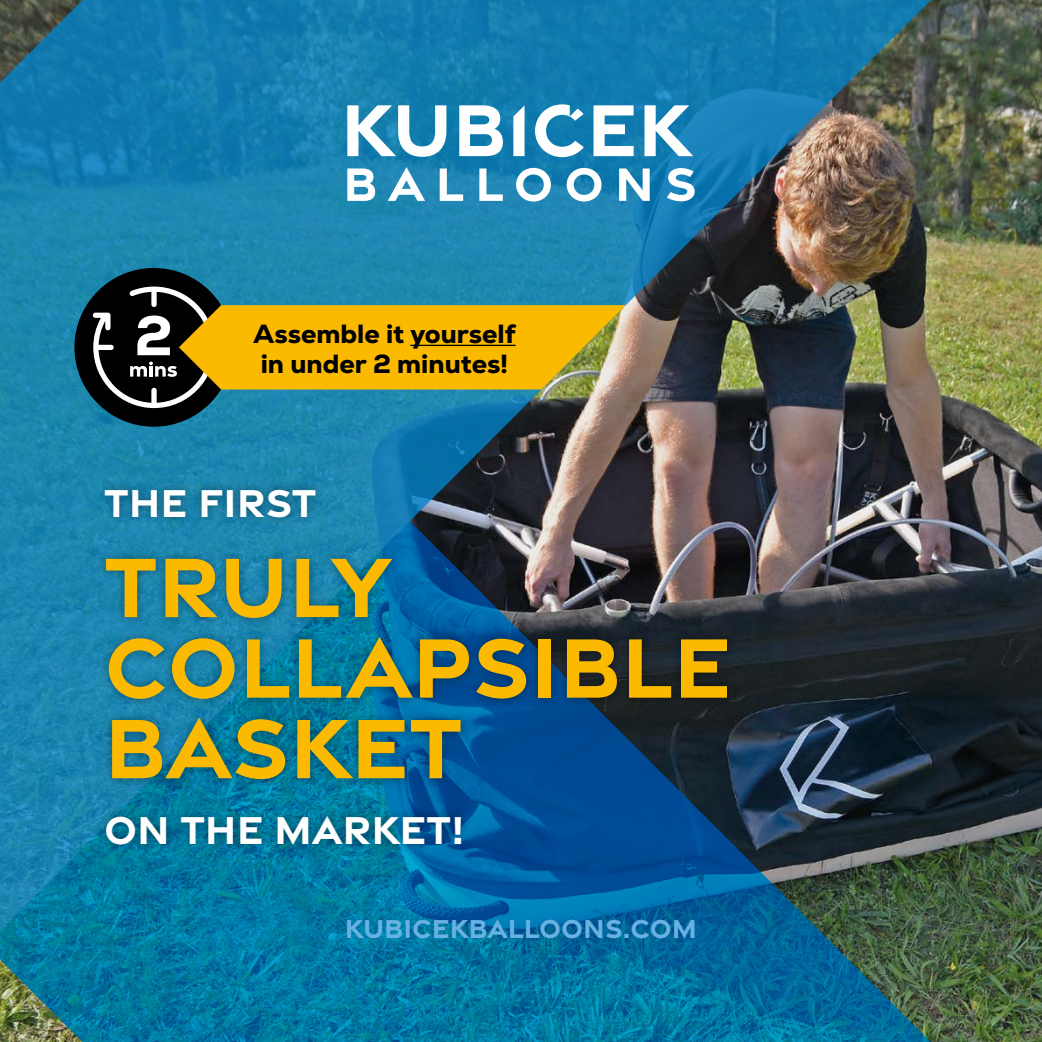
<style>
.page{position:relative;width:1042px;height:1042px;background:#fff}
.page>*{position:absolute;margin:0;border:0;box-sizing:border-box;transform-origin:0 0}
.t1{font:700 91px/80.5px "Gravesend Sans";color:#fbba00}
.t2{font:700 42px "Gravesend Sans";color:#fff}
.t3{font:700 28px "Gravesend Sans";color:#67b1e3}
.t4{font:800 26.25px/29.8px "Nexa";color:#000}
</style>
<div class="page">
<img style="left:930px;top:0;width:112px;height:1042px">
<img style="left:0;top:931px;width:930px;height:111px">
<img style="left:0;top:0;width:931px;height:931px">
<svg style="left:347px;top:168px;width:28px;height:33px"></svg>
<svg style="left:388px;top:167px;width:37px;height:34px"></svg>
<svg style="left:440px;top:168px;width:23px;height:33px"></svg>
<svg style="left:479px;top:168px;width:24px;height:33px"></svg>
<svg style="left:516px;top:168px;width:35px;height:33px"></svg>
<svg style="left:567px;top:168px;width:34px;height:33px"></svg>
<svg style="left:619px;top:168px;width:31px;height:33px"></svg>
<svg style="left:667px;top:168px;width:27px;height:33px"></svg>
<svg style="left:347px;top:105px;width:99px;height:52px"></svg>
<svg style="left:459px;top:105px;width:44px;height:51px"></svg>
<svg style="left:513px;top:105px;width:11px;height:51px"></svg>
<svg style="left:593px;top:105px;width:40px;height:51px"></svg>
<svg style="left:644px;top:105px;width:49px;height:51px"></svg>
<svg style="left:535px;top:104px;width:49px;height:53px"></svg>
<div style="left:96px;top:479px;width:641px;height:375px;background:#000;opacity:.4"></div>
<div style="left:74px;top:268px;width:159px;height:159px;background:#000;border-radius:50%"></div>
<svg style="left:93px;top:287px;width:533px;height:121px"></svg>
<hr style="left:410px;top:345px;width:105px;height:1px;background:#000">
<p class="t4" style="left:253px;top:319px;width:264px">Assemble it yourself in under 2 minutes!</p>
<h2 class="t2" style="left:104px;top:475px;width:214px">THE FIRST</h2>
<h1 class="t1" style="left:104px;top:542px;width:629px">TRULY<br>COLLAPSIBLE<br>BASKET</h1>
<h2 class="t2" style="left:104px;top:802px;width:362px">ON THE MARKET!</h2>
<p class="t3" style="left:345px;top:910px;width:354px">KUBICEKBALLOONS.COM</p>
</div>
